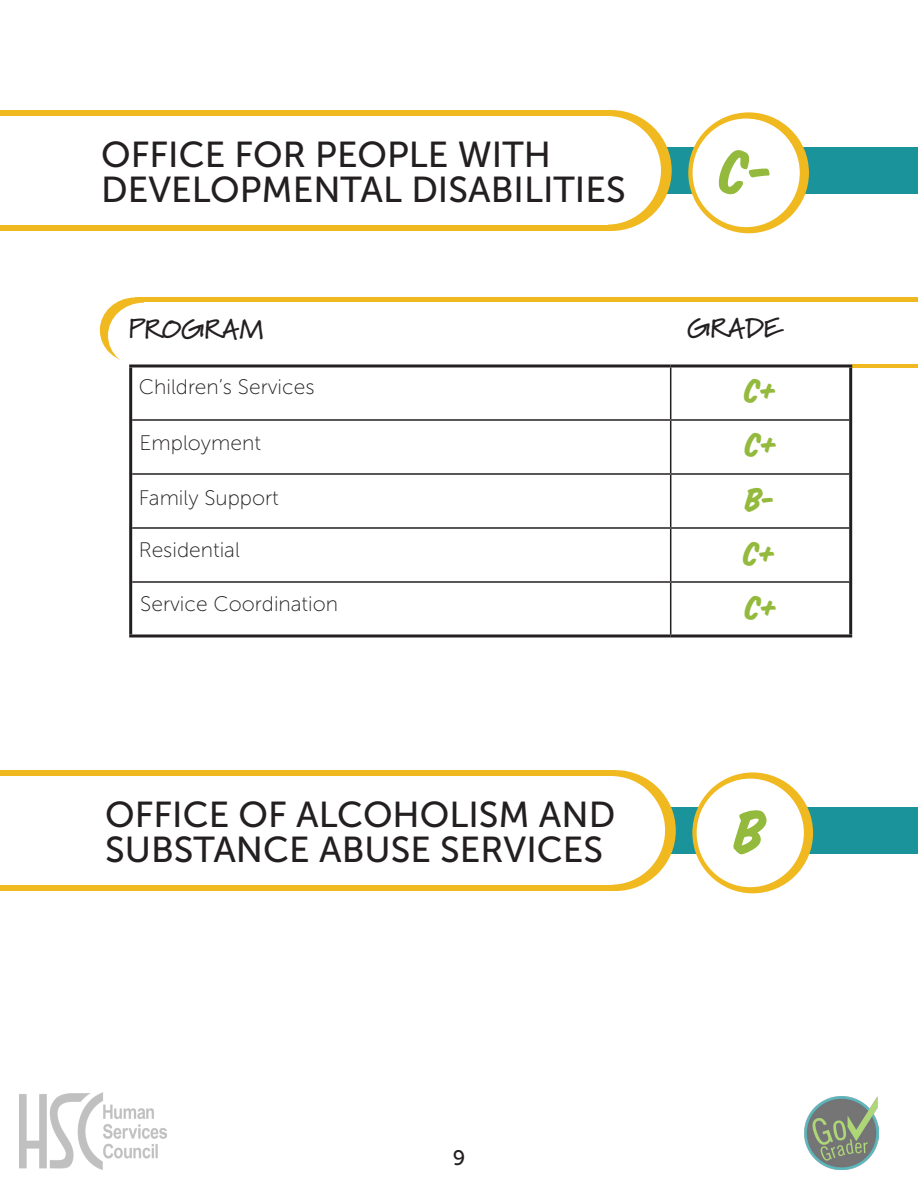
<style>
.page{position:relative;width:918px;height:1188px;background:#fff}
.page>*{position:absolute;margin:0;border:0;box-sizing:border-box;transform-origin:0 0}
.t1{font:66px "House Slant";color:#93b93d}
.t2{font:36px/35px "Museo Sans 500";color:#231f20}
.t3{font:36px "House Slant";color:#93b93d}
.t4{font:700 27px "Marydale";letter-spacing:.01em;color:#231f20}
.t5{font:21px "Museo Sans 100";color:#231f20}
.t6{font:21px "Museo Sans 500";color:#231f20}
</style>
<div class="page">
<img style="left:20px;top:1092px;width:147px;height:78px">
<img style="left:804px;top:1096px;width:74px;height:74px">
<div style="left:46px;top:148px;width:872px;height:46px;background:#1a939b"></div>
<div style="left:50px;top:808px;width:868px;height:46px;background:#1a939b"></div>
<svg style="left:142px;top:297px;width:776px;height:71px;fill:#f0b91f"></svg>
<div style="left:100px;top:297px;width:71px;height:66px;background:#f0b91f;border-radius:50%"></div>
<div style="left:108px;top:303px;width:71px;height:65px;background:#fff;border-radius:50%"></div>
<div style="left:129px;top:364px;width:723px;height:284px;background:#fff"></div>
<hr style="left:129px;top:364px;width:542px;height:3px;background:#231f20">
<hr style="left:129px;top:367px;width:3px;height:53px;background:#231f20">
<hr style="left:671px;top:364px;width:181px;height:3px;background:#231f20">
<hr style="left:849px;top:367px;width:3px;height:53px;background:#231f20">
<hr style="left:129px;top:420px;width:3px;height:54px;background:#231f20">
<hr style="left:849px;top:420px;width:3px;height:54px;background:#231f20">
<hr style="left:129px;top:474px;width:3px;height:54px;background:#231f20">
<hr style="left:849px;top:474px;width:3px;height:54px;background:#231f20">
<hr style="left:129px;top:528px;width:3px;height:54px;background:#231f20">
<hr style="left:849px;top:528px;width:3px;height:54px;background:#231f20">
<hr style="left:129px;top:582px;width:3px;height:52px;background:#231f20">
<hr style="left:849px;top:582px;width:3px;height:52px;background:#231f20">
<hr style="left:129px;top:634px;width:542px;height:3px;background:#231f20">
<hr style="left:671px;top:634px;width:181px;height:3px;background:#231f20">
<hr style="left:670px;top:367px;width:1px;height:52px;background:#231f20">
<hr style="left:132px;top:419px;width:539px;height:2px;background:#231f20">
<hr style="left:671px;top:419px;width:178px;height:2px;background:#231f20">
<hr style="left:670px;top:421px;width:1px;height:52px;background:#231f20">
<hr style="left:132px;top:473px;width:539px;height:2px;background:#231f20">
<hr style="left:671px;top:473px;width:178px;height:2px;background:#231f20">
<hr style="left:670px;top:475px;width:1px;height:52px;background:#231f20">
<hr style="left:132px;top:527px;width:539px;height:2px;background:#231f20">
<hr style="left:671px;top:527px;width:178px;height:2px;background:#231f20">
<hr style="left:670px;top:529px;width:1px;height:52px;background:#231f20">
<hr style="left:132px;top:581px;width:539px;height:2px;background:#231f20">
<hr style="left:671px;top:581px;width:178px;height:2px;background:#231f20">
<hr style="left:670px;top:583px;width:1px;height:51px;background:#231f20">
<div style="left:145px;top:302px;width:773px;height:61px;background:#fff"></div>
<div style="left:0;top:110px;width:611px;height:121px;background:#f0b91f"></div>
<div style="left:0;top:770px;width:615px;height:121px;background:#f0b91f"></div>
<div style="left:551px;top:110px;width:121px;height:121px;background:#f0b91f;border-radius:50%"></div>
<div style="left:555px;top:770px;width:121px;height:121px;background:#f0b91f;border-radius:50%"></div>
<div style="left:0;top:116px;width:607px;height:109px;background:#fff"></div>
<div style="left:0;top:776px;width:611px;height:109px;background:#fff"></div>
<div style="left:554px;top:116px;width:107px;height:109px;background:#fff;border-radius:50%"></div>
<div style="left:558px;top:776px;width:107px;height:109px;background:#fff;border-radius:50%"></div>
<svg style="left:688px;top:112px;width:121px;height:121px;fill:#f0b91f"></svg>
<svg style="left:692px;top:772px;width:121px;height:121px;fill:#f0b91f"></svg>
<div style="left:693px;top:119px;width:107px;height:108px;background:#fff;border-radius:50%"></div>
<div style="left:697px;top:779px;width:107px;height:108px;background:#fff;border-radius:50%"></div>
<p class="t2" style="left:101px;top:137px;width:526px">OFFICE FOR PEOPLE WITH<br>DEVELOPMENTAL DISABILITIES</p>
<p class="t1" style="left:720px;top:132px;width:55px">C-</p>
<p class="t4" style="left:128px;top:313px;width:136px">PROGRAM</p>
<p class="t4" style="left:687px;top:312px;width:96px">GRADE</p>
<p class="t5" style="left:139px;top:375px;width:177px">Children’s Services</p>
<p class="t3" style="left:745px;top:369px;width:34px">C+</p>
<p class="t5" style="left:140px;top:432px;width:123px">Employment</p>
<p class="t5" style="left:139px;top:487px;width:142px">Family Support</p>
<p class="t5" style="left:139px;top:539px;width:103px">Residential</p>
<p class="t5" style="left:140px;top:593px;width:199px">Service Coordination</p>
<p class="t2" style="left:105px;top:798px;width:512px">OFFICE OF ALCOHOLISM AND<br>SUBSTANCE ABUSE SERVICES</p>
<p class="t6" style="left:453px;top:1146px;width:14px">9</p>
<p class="t3" style="left:745px;top:422px;width:34px">C+</p>
<p class="t3" style="left:745px;top:478px;width:32px">B-</p>
<p class="t3" style="left:744px;top:531px;width:34px">C+</p>
<p class="t3" style="left:745px;top:585px;width:34px">C+</p>
<p class="t1" style="left:734px;top:792px;width:32px">B</p>
</div>
